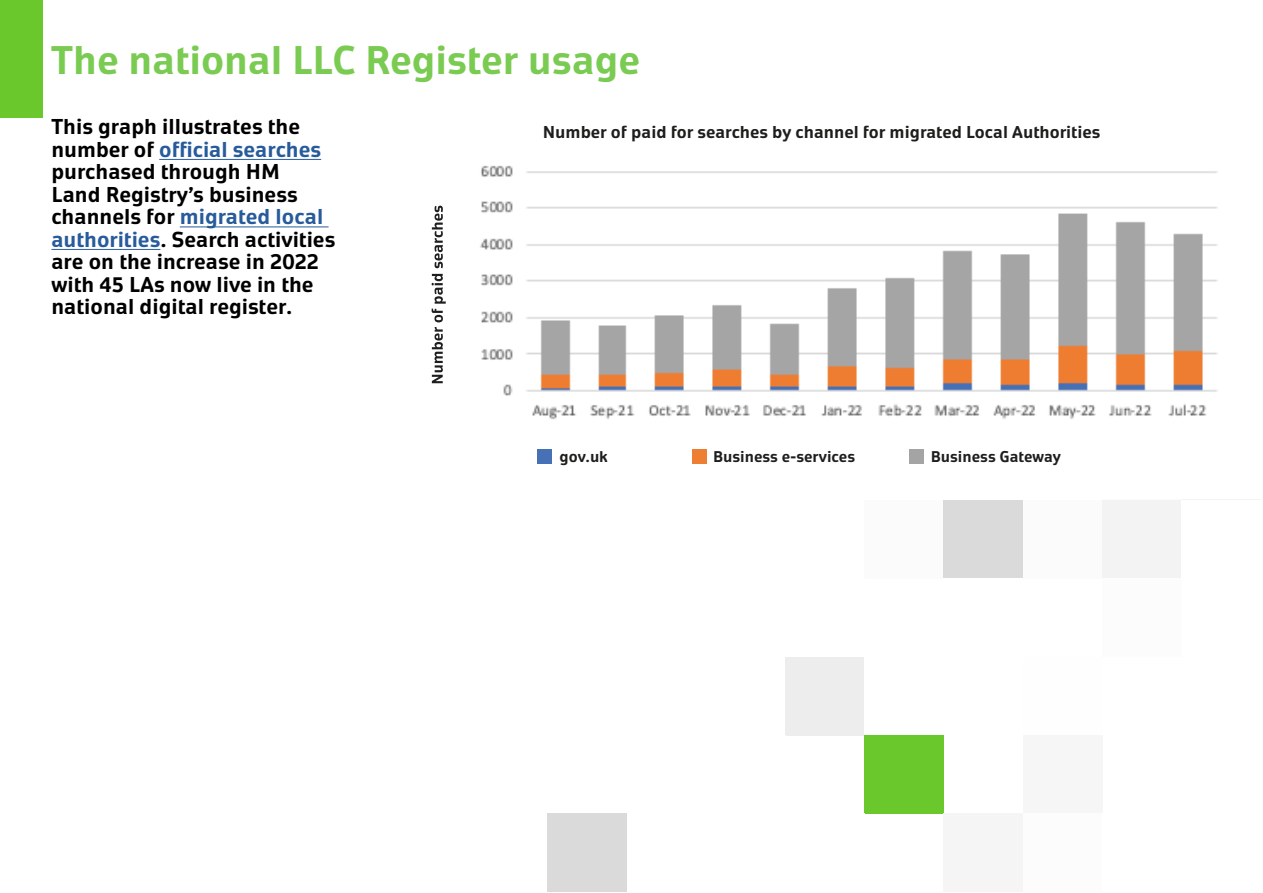
<style>
.page{position:relative;width:1263px;height:893px;background:#fff}
.page>*{position:absolute;margin:0;border:0;box-sizing:border-box;transform-origin:0 0}
.t1{font:700 39px "Geo";color:#7acb52}
.t2{font:700 21px/22.5px "Geo";color:#000}
.t3{font:700 16.8px "Geo";color:#1e1e1c}
.t4{font:700 15.15px "Geo";color:#1e1e1c}
.s1{color:#275b9b}
</style>
<div class="page">
<div style="left:864px;top:500px;width:80px;height:78px;background:#fbfbfb"></div>
<div style="left:944px;top:500px;width:79px;height:78px;background:#dadada"></div>
<div style="left:1023px;top:500px;width:79px;height:78px;background:#fbfbfb"></div>
<div style="left:1102px;top:500px;width:79px;height:78px;background:#f3f3f3"></div>
<div style="left:548px;top:814px;width:79px;height:78px;background:#dadada"></div>
<div style="left:785px;top:657px;width:79px;height:78px;background:#ededed"></div>
<div style="left:864px;top:735px;width:80px;height:79px;background:#6ac72c"></div>
<div style="left:1023px;top:735px;width:79px;height:79px;background:#f6f6f6"></div>
<div style="left:944px;top:814px;width:79px;height:78px;background:#f5f5f5"></div>
<div style="left:0;top:0;width:43px;height:117px;background:#6ac72c"></div>
<hr style="left:159px;top:159px;width:162px;height:1px;background:#275b9b">
<hr style="left:180px;top:227px;width:149px;height:1px;background:#275b9b">
<hr style="left:51px;top:249px;width:109px;height:1px;background:#275b9b">
<svg style="left:432px;top:274px;width:14px;height:109px"></svg>
<svg style="left:432px;top:206px;width:11px;height:62px"></svg>
<div style="left:537px;top:449px;width:15px;height:15px;background:#4671b7"></div>
<div style="left:692px;top:449px;width:14px;height:15px;background:#ee7e32"></div>
<div style="left:908px;top:449px;width:15px;height:15px;background:#a5a4a5"></div>
<img style="left:480px;top:165px;width:738px;height:254px">
<h1 class="t1" style="left:51px;top:38px;width:590px">The national LLC Register usage</h1>
<p class="t2" style="left:51px;top:115px;width:285px">This graph illustrates the number of <span class="s1">official searches </span>purchased through HM<br>Land Registry’s business channels for <span class="s1">migrated local authorities</span>. Search activities are on the increase in 2022 with 45 LAs now live in the national digital register.</p>
<p class="t3" style="left:543px;top:123px;width:559px">Number of paid for searches by channel for migrated Local Authorities</p>
<p class="t4" style="left:559px;top:448px;width:50px">gov.uk</p>
<p class="t4" style="left:713px;top:448px;width:143px">Business e-services</p>
<p class="t4" style="left:931px;top:448px;width:131px">Business Gateway</p>
</div>
